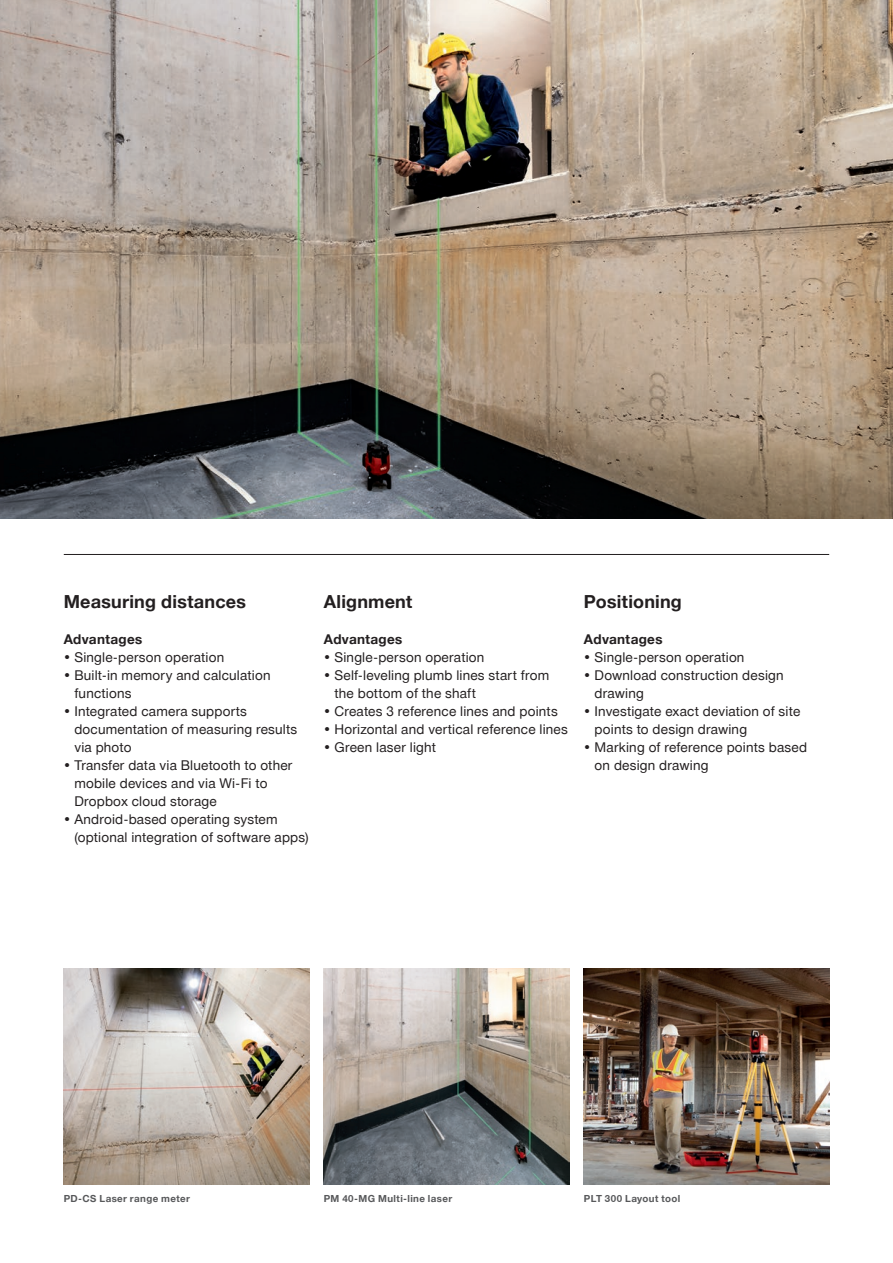
<style>
.page{position:relative;width:893px;height:1263px;background:#fff}
.page>*{position:absolute;margin:0;border:0;box-sizing:border-box;transform-origin:0 0}
.t1{font:700 18px "Hilti";letter-spacing:.01em;color:#231f20}
.t2{font:13.5px/18px "Hilti";letter-spacing:.015em;color:#231f20}
.t3{font:700 13.5px "Hilti";letter-spacing:.025em;color:#231f20}
.t4{font:700 9.75px "Hilti";letter-spacing:.04em;color:#57585a}
.s1{font-weight:700}
</style>
<div class="page">
<img style="left:0;top:0;width:893px;height:518px">
<hr style="left:64px;top:554px;width:765px;height:1px;background:#231f20">
<img style="left:64px;top:968px;width:245px;height:216px">
<img style="left:584px;top:968px;width:245px;height:216px">
<img style="left:324px;top:968px;width:245px;height:216px">
<h1 class="t1" style="left:64px;top:591px;width:184px">Measuring distances</h1>
<p class="t3" style="left:64px;top:631px;width:80px">Advantages</p>
<p class="t2" style="left:64px;top:648px;width:162px"><span class="s1">•</span> Single-person operation</p>
<p class="t2" style="left:74px;top:666px;width:198px;text-indent:-11px"><span class="s1">•</span> Built-in memory and calculation functions</p>
<p class="t2" style="left:74px;top:702px;width:224px;text-indent:-11px"><span class="s1">•</span> Integrated camera supports documentation of measuring results via photo</p>
<p class="t2" style="left:74px;top:756px;width:220px;text-indent:-11px"><span class="s1">•</span> Transfer data via Bluetooth to other mobile devices and via Wi-Fi to<br>Dropbox cloud storage</p>
<p class="t2" style="left:74px;top:810px;width:236px;text-indent:-11px"><span class="s1">•</span> Android-based operating system (optional integration of software apps)</p>
<h1 class="t1" style="left:324px;top:591px;width:90px">Alignment</h1>
<p class="t3" style="left:324px;top:631px;width:80px">Advantages</p>
<p class="t2" style="left:324px;top:648px;width:162px"><span class="s1">•</span> Single-person operation</p>
<p class="t2" style="left:334px;top:666px;width:216px;text-indent:-11px"><span class="s1">•</span> Self-leveling plumb lines start from the bottom of the shaft</p>
<p class="t2" style="left:324px;top:702px;width:235px"><span class="s1">•</span> Creates 3 reference lines and points</p>
<p class="t2" style="left:324px;top:720px;width:246px"><span class="s1">•</span> Horizontal and vertical reference lines</p>
<p class="t2" style="left:324px;top:738px;width:114px"><span class="s1">•</span> Green laser light</p>
<h1 class="t1" style="left:584px;top:591px;width:99px">Positioning</h1>
<p class="t3" style="left:584px;top:631px;width:80px">Advantages</p>
<p class="t2" style="left:584px;top:648px;width:162px"><span class="s1">•</span> Single-person operation</p>
<p class="t2" style="left:595px;top:666px;width:191px;text-indent:-11px"><span class="s1">•</span> Download construction design drawing</p>
<p class="t2" style="left:595px;top:702px;width:207px;text-indent:-11px"><span class="s1">•</span> Investigate exact deviation of site points to design drawing</p>
<p class="t2" style="left:595px;top:738px;width:214px;text-indent:-11px"><span class="s1">•</span> Marking of reference points based on design drawing</p>
<p class="t4" style="left:64px;top:1193px;width:128px">PD-CS Laser range meter</p>
<p class="t4" style="left:324px;top:1193px;width:130px">PM 40-MG Multi-line laser</p>
<p class="t4" style="left:584px;top:1193px;width:98px">PLT 300 Layout tool</p>
</div>
